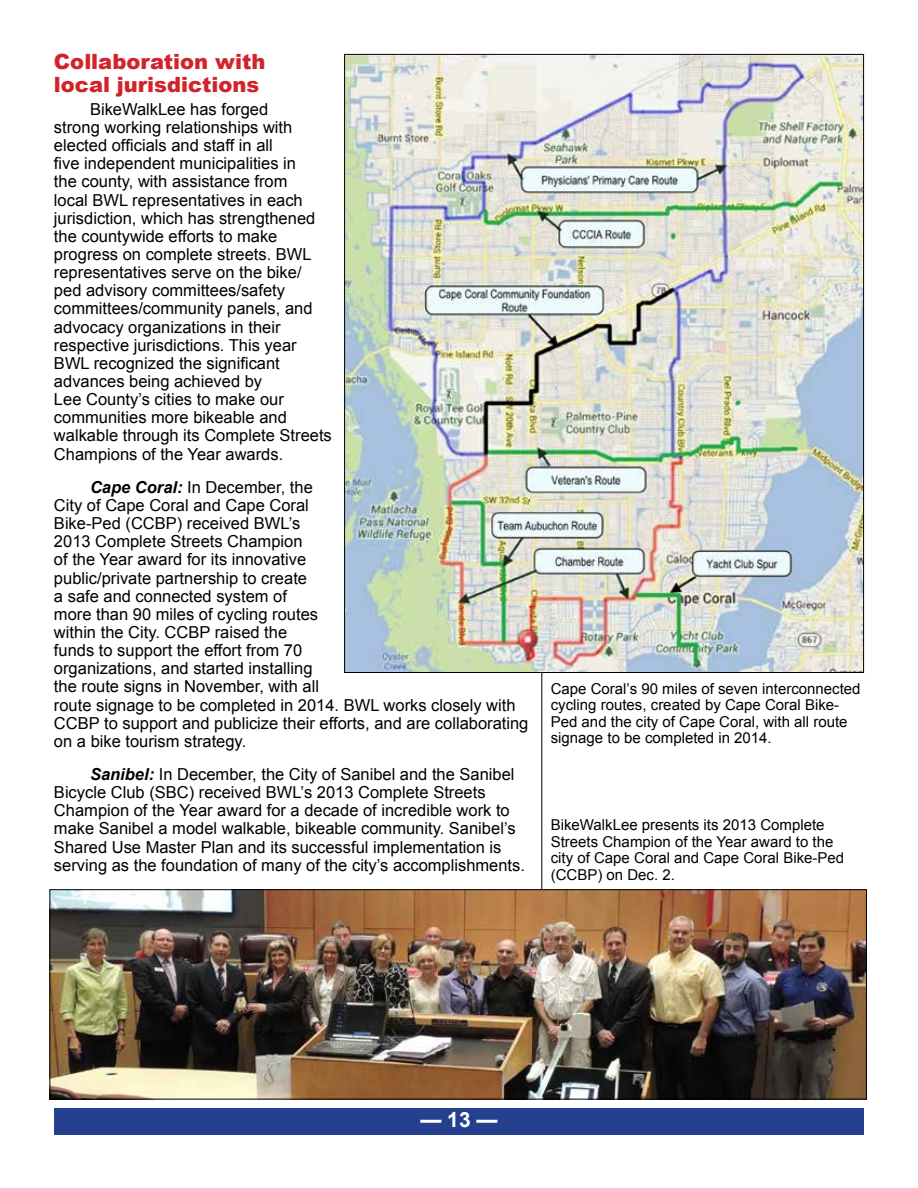
<style>
.page{position:relative;width:918px;height:1188px;background:#fff}
.page>*{position:absolute;margin:0;border:0;box-sizing:border-box;transform-origin:0 0}
.t1{font:900 21px/23.1px "Arial";color:#d2232a}
.t2{font:700 21px "Arial";color:#fff}
.t3{font:16.5px/18.1px "Arial";color:#000}
.t4{font:15px/16.5px "Arial";color:#000}
.s1{font-weight:700;font-style:italic}
</style>
<div class="page">
<div style="left:54px;top:1108px;width:810px;height:27px;background:#25408f"></div>
<hr style="left:541px;top:54px;width:1px;height:1046px;background:#000">
<img style="left:346px;top:56px;width:516px;height:615px">
<img style="left:52px;top:891px;width:813px;height:207px">
<div style="left:50px;top:889px;width:817px;height:211px;border:1px solid #000"></div>
<p class="t1" style="left:54px;top:49px;width:213px">Collaboration with local jurisdictions</p>
<p class="t3" style="left:54px;top:100px;width:279px;text-indent:36px">BikeWalkLee has forged<br>strong working relationships with elected officials and staff in all<br>five independent municipalities in<br>the county, with assistance from<br>local BWL representatives in each jurisdiction, which has strengthened the countywide efforts to make progress on complete streets. BWL representatives serve on the bike/ ped advisory committees/safety committees/community panels, and advocacy organizations in their respective jurisdictions. This year BWL recognized the significant advances being achieved by<br>Lee County’s cities to make our communities more bikeable and walkable through its Complete Streets Champions of the Year awards.</p>
<p class="t3" style="left:54px;top:478px;width:476px;text-indent:36px"><span class="s1">Cape Coral:</span> In December, the<br>City of Cape Coral and Cape Coral<br>Bike-Ped (CCBP) received BWL’s<br>2013 Complete Streets Champion<br>of the Year award for its innovative<br>public/private partnership to create<br>a safe and connected system of<br>more than 90 miles of cycling routes<br>within the City. CCBP raised the<br>funds to support the effort from 70<br>organizations, and started installing<br>the route signs in November, with all<br>route signage to be completed in 2014. BWL works closely with CCBP to support and publicize their efforts, and are collaborating on a bike tourism strategy.</p>
<p class="t3" style="left:54px;top:765px;width:473px;text-indent:36px"><span class="s1">Sanibel:</span> In December, the City of Sanibel and the Sanibel Bicycle Club (SBC) received BWL’s 2013 Complete Streets Champion of the Year award for a decade of incredible work to make Sanibel a model walkable, bikeable community. Sanibel’s Shared Use Master Plan and its successful implementation is serving as the foundation of many of the city’s accomplishments.</p>
<p class="t4" style="left:551px;top:680px;width:311px">Cape Coral’s 90 miles of seven interconnected cycling routes, created by Cape Coral Bike-Ped and the city of Cape Coral, with all route signage to be completed in 2014.</p>
<p class="t4" style="left:551px;top:817px;width:295px">BikeWalkLee presents its 2013 Complete Streets Champion of the Year award to the city of Cape Coral and Cape Coral Bike-Ped (CCBP) on Dec. 2.</p>
<p class="t2" style="left:420px;top:1105px;width:79px">— 13 —</p>
</div>
